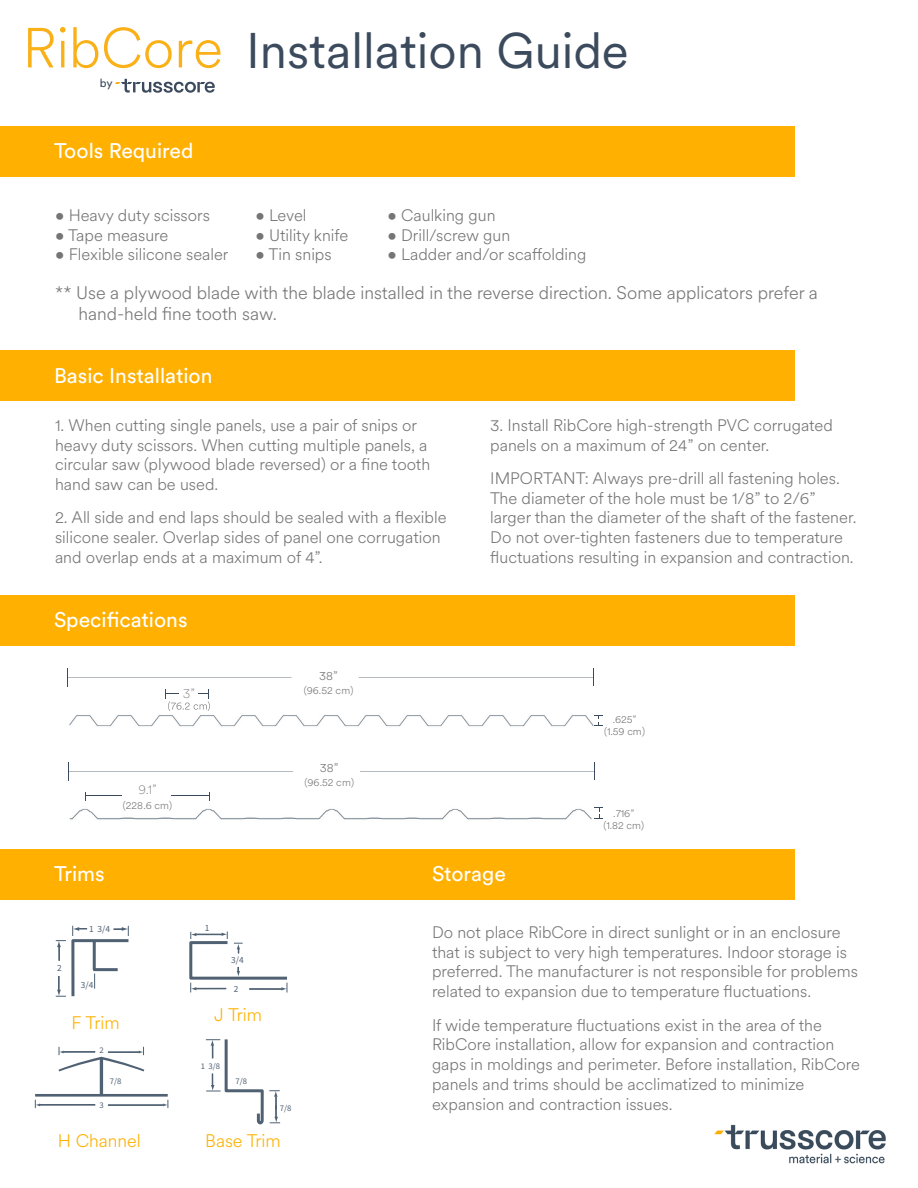
<style>
.page{position:relative;width:918px;height:1188px;background:#fff}
.page>*{position:absolute;margin:0;border:0;box-sizing:border-box;transform-origin:0 0}
.t1{font:300 55.8px "Circular XX";color:#fab017}
.t2{font:49.5px "Circular XX";color:#3b4a5c}
.t3{font:21px "Circular XX";color:#fff}
.t4{font:300 18px/21.6px "Circular XX";color:#767575}
.t5{font:300 18px "Circular XX";color:#feb100}
.t6{font:300 16.5px/19.8px "Circular XX";color:#767575}
.t7{font:100 13.2px "Circular XX";color:#757575}
.t8{font:300 12.3px "Circular XX";color:#757575}
.t9{font:11.55px "Circular XX";color:#3b4a5c}
.t10{font:300 10.5px/12px "Circular XX";color:#757575;text-align:center}
.t11{font:9.3px "Source Sans Pro";color:#4f6173}
.t12{font:8.7px "Source Sans Pro";color:#4f6173}
</style>
<div class="page">
<div style="left:0;top:126px;width:794px;height:51px;background:#ffb000"></div>
<div style="left:0;top:351px;width:794px;height:50px;background:#ffb000"></div>
<div style="left:0;top:595px;width:794px;height:51px;background:#ffb000"></div>
<div style="left:0;top:849px;width:794px;height:50px;background:#ffb000"></div>
<img style="left:714px;top:1124px;width:172px;height:40px">
<svg style="left:115px;top:79px;width:100px;height:14px"></svg>
<svg style="left:56px;top:926px;width:73px;height:71px"></svg>
<svg style="left:189px;top:932px;width:99px;height:61px"></svg>
<svg style="left:35px;top:1047px;width:134px;height:61px"></svg>
<svg style="left:206px;top:1039px;width:74px;height:85px"></svg>
<img style="left:69px;top:715px;width:534px;height:12px">
<img style="left:168px;top:701px;width:42px;height:10px">
<svg style="left:166px;top:693px;width:13px;height:1px"></svg>
<svg style="left:198px;top:689px;width:11px;height:10px"></svg>
<svg style="left:594px;top:715px;width:8px;height:11px"></svg>
<svg style="left:67px;top:668px;width:1px;height:19px"></svg>
<hr style="left:67px;top:677px;width:225px;height:1px;background:#3b4a5c">
<svg style="left:593px;top:668px;width:1px;height:18px"></svg>
<hr style="left:359px;top:677px;width:234px;height:1px;background:#3b4a5c">
<img style="left:69px;top:795px;width:534px;height:25px">
<svg style="left:68px;top:762px;width:1px;height:19px"></svg>
<hr style="left:69px;top:771px;width:224px;height:1px;background:#3b4a5c">
<svg style="left:594px;top:762px;width:1px;height:18px"></svg>
<hr style="left:360px;top:771px;width:234px;height:1px;background:#3b4a5c">
<hr style="left:85px;top:796px;width:36px;height:1px;background:#3b4a5c">
<hr style="left:171px;top:796px;width:39px;height:1px;background:#3b4a5c">
<svg style="left:595px;top:808px;width:8px;height:11px"></svg>
<h1 class="t1" style="left:22px;top:10px;width:202px">RibCore</h1>
<p class="t9" style="left:100px;top:76px;width:15px">by</p>
<p class="t3" style="left:54px;top:137px;width:141px">Tools Required</p>
<p class="t6" style="left:55px;top:204px;width:156px">• Heavy duty scissors</p>
<p class="t6" style="left:55px;top:224px;width:115px">• Tape measure</p>
<p class="t6" style="left:55px;top:244px;width:175px">• Flexible silicone sealer</p>
<h2 class="t2" style="left:246px;top:17px;width:384px">Installation Guide</h2>
<p class="t6" style="left:255px;top:204px;width:53px">• Level</p>
<p class="t6" style="left:255px;top:224px;width:95px">• Utility knife</p>
<p class="t6" style="left:255px;top:244px;width:78px">• Tin snips</p>
<p class="t6" style="left:388px;top:204px;width:109px">• Caulking gun</p>
<p class="t6" style="left:388px;top:224px;width:124px">• Drill/screw gun</p>
<p class="t6" style="left:388px;top:244px;width:200px">• Ladder and/or scaffolding</p>
<p class="t4" style="left:78px;top:281px;width:741px;text-indent:-23px">** Use a plywood blade with the blade installed in the reverse direction. Some applicators prefer a hand-held fine tooth saw.</p>
<p class="t3" style="left:54px;top:361px;width:160px">Basic Installation</p>
<p class="t6" style="left:55px;top:414px;width:377px">1. When cutting single panels, use a pair of snips or heavy duty scissors. When cutting multiple panels, a circular saw (plywood blade reversed) or a fine tooth hand saw can be used.</p>
<p class="t6" style="left:55px;top:507px;width:393px">2. All side and end laps should be sealed with a flexible silicone sealer. Overlap sides of panel one corrugation and overlap ends at a maximum of 4”.</p>
<p class="t3" style="left:54px;top:606px;width:135px">Specifications</p>
<p class="t7" style="left:183px;top:684px;width:13px">3”</p>
<p class="t7" style="left:138px;top:781px;width:20px">9.1”</p>
<p class="t10" style="left:123px;top:799px;width:51px">(228.6 cm)</p>
<p class="t8" style="left:319px;top:668px;width:20px">38”</p>
<p class="t10" style="left:304px;top:684px;width:51px">(96.52 cm)</p>
<p class="t8" style="left:320px;top:760px;width:20px">38”</p>
<p class="t10" style="left:305px;top:775px;width:51px">(96.52 cm)</p>
<p class="t6" style="left:490px;top:414px;width:344px">3. Install RibCore high-strength PVC corrugated panels on a maximum of 24” on center.</p>
<p class="t6" style="left:490px;top:467px;width:368px">IMPORTANT: Always pre-drill all fastening holes.<br>The diameter of the hole must be 1/8” to 2/6” larger than the diameter of the shaft of the fastener.<br>Do not over-tighten fasteners due to temperature fluctuations resulting in expansion and contraction.</p>
<p class="t10" style="left:604px;top:713px;width:43px">.625” (1.59 cm)</p>
<p class="t10" style="left:603px;top:807px;width:42px">.716” (1.82 cm)</p>
<p class="t3" style="left:54px;top:860px;width:52px">Trims</p>
<p class="t3" style="left:432px;top:860px;width:75px">Storage</p>
<p class="t11" style="left:89px;top:923px;width:22px">1 3/4</p>
<p class="t11" style="left:57px;top:962px;width:6px">2</p>
<p class="t11" style="left:81px;top:979px;width:14px">3/4</p>
<p class="t5" style="left:72px;top:1010px;width:50px">F Trim</p>
<p class="t12" style="left:99px;top:1045px;width:6px">2</p>
<p class="t12" style="left:110px;top:1076px;width:13px">7/8</p>
<p class="t12" style="left:99px;top:1100px;width:6px">3</p>
<p class="t11" style="left:205px;top:922px;width:6px">1</p>
<p class="t11" style="left:231px;top:954px;width:14px">3/4</p>
<p class="t11" style="left:234px;top:983px;width:6px">2</p>
<p class="t5" style="left:214px;top:1003px;width:49px">J Trim</p>
<p class="t12" style="left:201px;top:1060px;width:21px">1 3/8</p>
<p class="t12" style="left:235px;top:1076px;width:13px">7/8</p>
<p class="t12" style="left:280px;top:1103px;width:13px">7/8</p>
<p class="t5" style="left:58px;top:1129px;width:84px">H Channel</p>
<p class="t5" style="left:205px;top:1129px;width:77px">Base Trim</p>
<p class="t6" style="left:432px;top:922px;width:427px">Do not place RibCore in direct sunlight or in an enclosure that is subject to very high temperatures. Indoor storage is preferred. The manufacturer is not responsible for problems related to expansion due to temperature fluctuations.</p>
<p class="t6" style="left:432px;top:1014px;width:429px">If wide temperature fluctuations exist in the area of the RibCore installation, allow for expansion and contraction gaps in moldings and perimeter. Before installation, RibCore panels and trims should be acclimatized to minimize expansion and contraction issues.</p>
</div>
